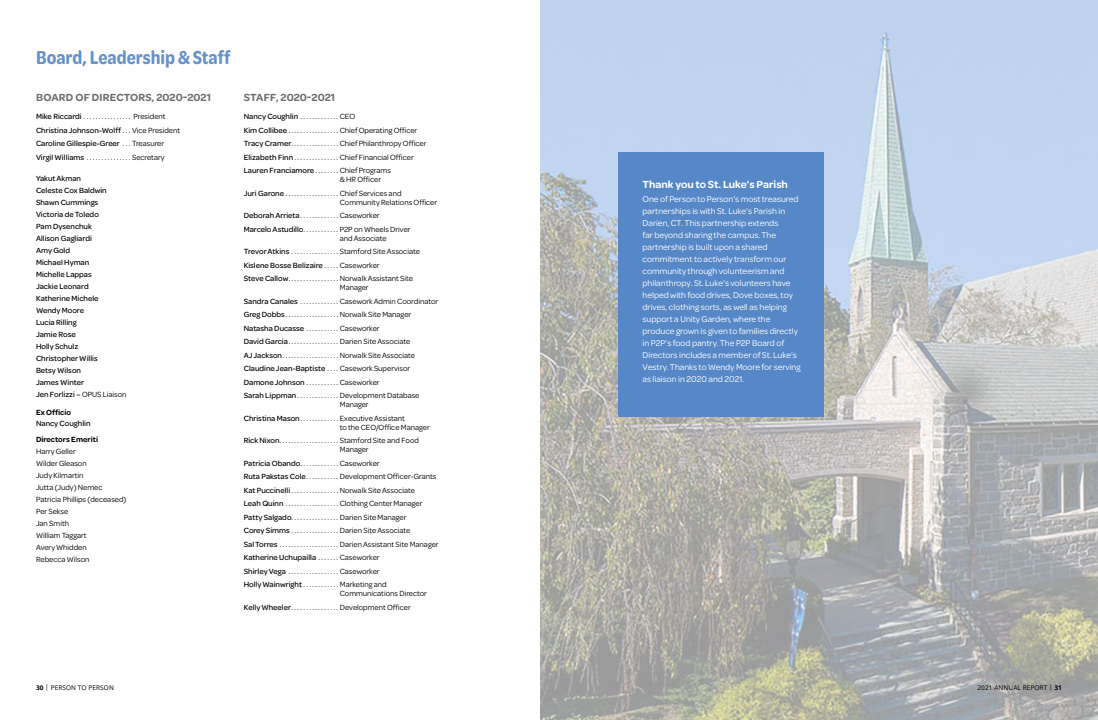
<style>
.page{position:relative;width:1098px;height:720px;background:#fff}
.page>*{position:absolute;margin:0;border:0;box-sizing:border-box;transform-origin:0 0}
.t1{font:600 20px "Omnes Cond";color:#6691cb}
.t2{font:600 11px "Omnes";letter-spacing:.02em;color:#6d6e71}
.t3{font:600 11px "Omnes";color:#fff}
.t4{font:600 11px "Omnes";color:#6d6e71}
.t5{font:9px/12px "Omnes";color:#fff}
.t6{font:8px/13.5px "Omnes";color:#000}
.t7{font:500 8px/12px "Omnes";color:#000}
.t8{font:600 8px "Omnes";color:#000}
.t9{font:6.5px "Open Sans";letter-spacing:.01em;color:#000}
.s1{font-weight:500}
.s2{font-weight:400}
.s3{font-weight:700}
</style>
<div class="page">
<img style="left:540px;top:0;width:557px;height:720px">
<div style="left:618px;top:152px;width:205px;height:264px;background:#5688c7"></div>
<h1 class="t1" style="left:36px;top:44px;width:196px">Board, Leadership &amp; Staff</h1>
<h2 class="t2" style="left:36px;top:90px;width:176px">BOARD OF DIRECTORS, 2020-2021</h2>
<p class="t6" style="left:36px;top:109px;width:146px"><span class="s1">Mike Riccardi</span> . . . . . . . . . . . . . . . . President <span class="s1">Christina Johnson-Wolff</span> . . . Vice President <span class="s1">Caroline Gillespie-Greer</span> . . . Treasurer <span class="s1">Virgil Williams</span> . . . . . . . . . . . . . . . Secretary</p>
<p class="t7" style="left:36px;top:171px;width:92px">Yakut Akman<br>Celeste Cox Baldwin<br>Shawn Cummings<br>Victoria de Toledo<br>Pam Dysenchuk<br>Allison Gagliardi<br>Amy Gold<br>Michael Hyman<br>Michelle Lappas<br>Jackie Leonard<br>Katherine Michele<br>Wendy Moore<br>Lucia Rilling<br>Jamie Rose<br>Holly Schulz<br>Christopher Willis<br>Betsy Wilson<br>James Winter<br>Jen Forlizzi – <span class="s2">OPUS Liaison</span></p>
<p class="t8" style="left:36px;top:407px;width:37px">Ex Officio</p>
<p class="t7" style="left:36px;top:417px;width:56px">Nancy Coughlin</p>
<p class="t8" style="left:36px;top:434px;width:64px">Directors Emeriti</p>
<p class="t6" style="left:36px;top:445px;width:92px;line-height:12px">Harry Geller<br>Wilder Gleason<br>Judy Kilmartin<br>Jutta (Judy) Nemec<br>Patricia Phillips (deceased)<br>Per Sekse<br>Jan Smith<br>William Taggart<br>Avery Whidden<br>Rebecca Wilson</p>
<h2 class="t4" style="left:244px;top:90px;width:93px">STAFF, 2020-2021</h2>
<p class="t6" style="left:244px;top:109px;width:184px"><span class="s1">Nancy Coughlin</span> . . . . . . . . . . . . . CEO<br><span class="s1">Kim Collibee</span> . . . . . . . . . . . . . . . . . Chief Operating Officer <span class="s1">Tracy Cramer</span> . . . . . . . . . . . . . . . . Chief Philanthropy Officer <span class="s1">Elizabeth Finn</span> . . . . . . . . . . . . . . . Chief Financial Officer <span class="s1">Lauren Franciamore</span> . . . . . . . . Chief Programs</p>
<p class="t6" style="left:244px;top:172px;width:159px;text-indent:96px">&amp; HR Officer<br><span class="s1">Juri Garone</span> . . . . . . . . . . . . . . . . . . Chief Services and</p>
<p class="t6" style="left:244px;top:195px;width:195px;text-indent:96px">Community Relations Officer<br><span class="s1">Deborah Arrieta</span> . . . . . . . . . . . . . Caseworker<br><span class="s1">Marcelo Astudillo</span> . . . . . . . . . . . . P2P on Wheels Driver</p>
<p class="t6" style="left:244px;top:231px;width:178px;text-indent:96px">and Associate<br><span class="s1">Trevor Atkins</span> . . . . . . . . . . . . . . . . Stamford Site Associate <span class="s1">Kislene Bosse Belizaire</span> . . . . . Caseworker<br><span class="s1">Steve Callow</span> . . . . . . . . . . . . . . . . . Norwalk Assistant Site</p>
<p class="t6" style="left:244px;top:280px;width:196px;text-indent:96px">Manager<br><span class="s1">Sandra Canales</span> . . . . . . . . . . . . . Casework Admin Coordinator <span class="s1">Greg Dobbs</span> . . . . . . . . . . . . . . . . . . Norwalk Site Manager <span class="s1">Natasha Ducasse</span> . . . . . . . . . . . Caseworker<br><span class="s1">David Garcia</span> . . . . . . . . . . . . . . . . . Darien Site Associate<br><span class="s1">AJ Jackson</span> . . . . . . . . . . . . . . . . . . . Norwalk Site Associate <span class="s1">Claudine Jean-Baptiste</span> . . . . Casework Supervisor <span class="s1">Damone Johnson</span> . . . . . . . . . . . Caseworker<br><span class="s1">Sarah Lippman</span> . . . . . . . . . . . . . . Development Database</p>
<p class="t6" style="left:244px;top:397px;width:163px;text-indent:96px">Manager<br><span class="s1">Christina Mason</span> . . . . . . . . . . . . . Executive Assistant</p>
<p class="t6" style="left:244px;top:420px;width:187px;text-indent:96px">to the CEO/Office Manager<br><span class="s1">Rick Nixon</span> . . . . . . . . . . . . . . . . . . . . Stamford Site and Food</p>
<p class="t6" style="left:244px;top:442px;width:196px;text-indent:96px">Manager<br><span class="s1">Patricia Obando</span> . . . . . . . . . . . . . Caseworker<br><span class="s1">Ruta Pakstas Cole</span> . . . . . . . . . . . Development Officer-Grants <span class="s1">Kat Puccinelli</span> . . . . . . . . . . . . . . . . Norwalk Site Associate<br><span class="s1">Leah Quinn</span> . . . . . . . . . . . . . . . . . . Clothing Center Manager <span class="s1">Patty Salgado</span> . . . . . . . . . . . . . . . . Darien Site Manager<br><span class="s1">Corey Simms</span> . . . . . . . . . . . . . . . . Darien Site Associate<br><span class="s1">Sal Torres</span> . . . . . . . . . . . . . . . . . . . . Darien Assistant Site Manager <span class="s1">Katherine Uchupailla</span> . . . . . . . Caseworker<br><span class="s1">Shirley Vega</span> . . . . . . . . . . . . . . . . . Caseworker<br><span class="s1">Holly Wainwright</span> . . . . . . . . . . . . Marketing and</p>
<p class="t6" style="left:244px;top:586px;width:185px;text-indent:96px">Communications Director<br><span class="s1">Kelly Wheeler</span> . . . . . . . . . . . . . . . . Development Officer</p>
<p class="t9" style="left:36px;top:683px;width:79px"><span class="s3">30</span> | PERSON TO PERSON</p>
<h2 class="t3" style="left:642px;top:176px;width:147px">Thank you to St. Luke’s Parish</h2>
<p class="t5" style="left:642px;top:193px;width:159px">One of Person to Person’s most treasured partnerships is with St. Luke’s Parish in Darien, CT. This partnership extends<br>far beyond sharing the campus. The partnership is built upon a shared commitment to actively transform our community through volunteerism and philanthropy. St. Luke’s volunteers have helped with food drives, Dove boxes, toy drives, clothing sorts, as well as helping support a Unity Garden, where the produce grown is given to families directly in P2P’s food pantry. The P2P Board of Directors includes a member of St. Luke’s Vestry. Thanks to Wendy Moore for serving as liaison in 2020 and 2021.</p>
<p class="t9" style="left:977px;top:683px;width:86px">2021 ANNUAL REPORT | <span class="s3">31</span></p>
</div>
